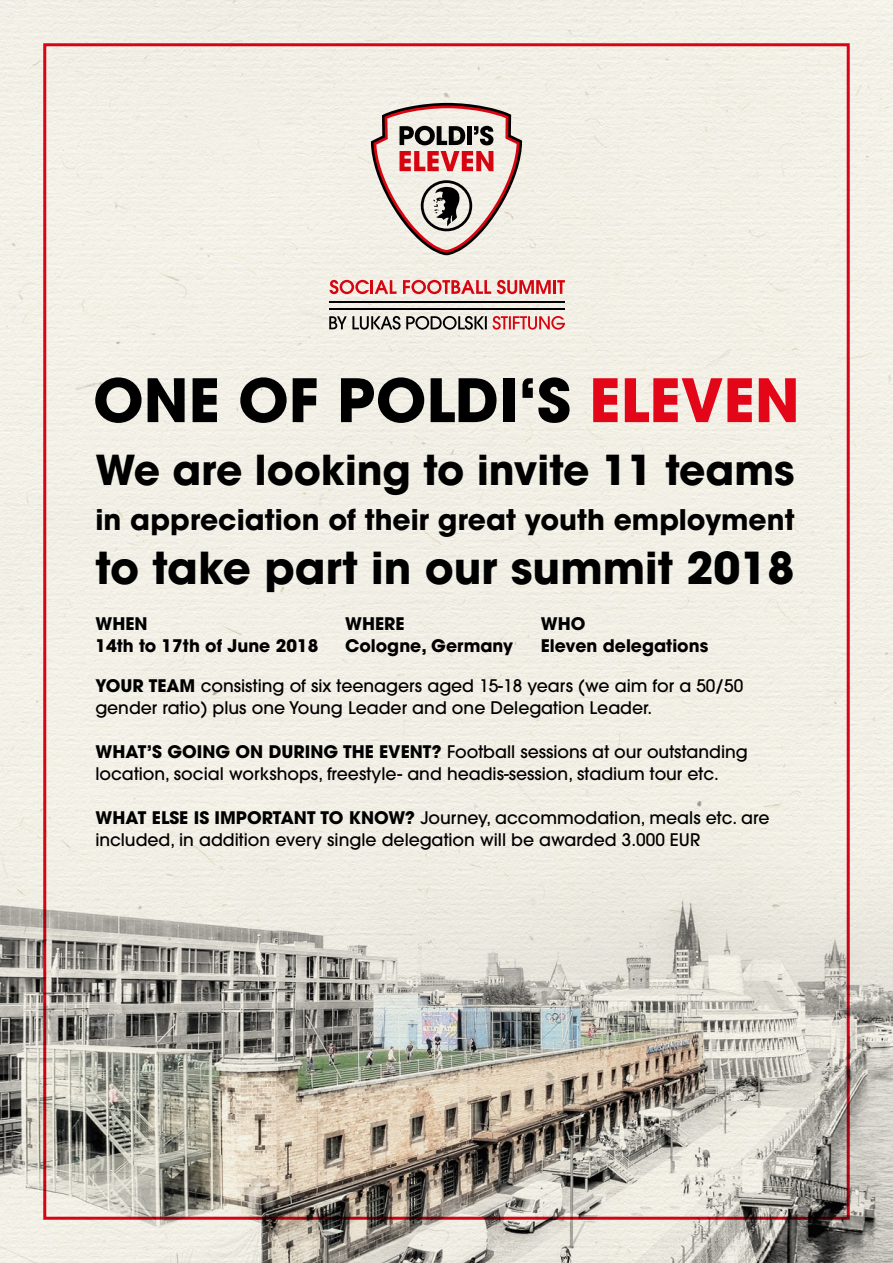
<style>
.page{position:relative;width:893px;height:1263px;background:#fff}
.page>*{position:absolute;margin:0;border:0;box-sizing:border-box;transform-origin:0 0}
.t1{font:700 59.25px "ITC Avant Garde Pro";color:#000}
.t2{font:700 43.65px "ITC Avant Garde Pro";color:#000}
.t3{font:700 40.95px "ITC Avant Garde Pro";color:#000}
.t4{font:700 28.35px "ITC Avant Garde Pro";color:#000}
.t5{font:500 17.25px/21.9px "ITC Avant Garde Pro";color:#000}
.t6{font:700 17.25px/21.9px "ITC Avant Garde Pro";color:#000}
.s1{color:#e30518}
.s2{font-size:28.2px}
.s3{font-weight:700}
</style>
<div class="page">
<img style="left:0;top:0;width:893px;height:1263px">
<svg style="left:329px;top:280px;width:68px;height:14px"></svg>
<svg style="left:403px;top:280px;width:88px;height:14px"></svg>
<svg style="left:497px;top:280px;width:54px;height:14px"></svg>
<hr style="left:553px;top:280px;width:3px;height:14px;background:#e30613">
<svg style="left:557px;top:280px;width:8px;height:14px"></svg>
<svg style="left:329px;top:316px;width:236px;height:14px;background:#b49a95"></svg>
<hr style="left:329px;top:301px;width:236px;height:2px;background:#000">
<hr style="left:329px;top:308px;width:236px;height:2px;background:#000">
<svg style="left:371px;top:103px;width:151px;height:152px;background:#cdb5af"></svg>
<h1 class="t1" style="left:93px;top:361px;width:708px">ONE OF POLDI‘S <span class="s1">ELEVEN</span></h1>
<h3 class="t3" style="left:95px;top:442px;width:701px">We are looking to invite 11 teams</h3>
<h3 class="t4" style="left:95px;top:500px;width:701px">in appreciation of their great <span class="s2">youth employment</span></h3>
<h2 class="t2" style="left:95px;top:539px;width:701px">to take part in our summit 2018</h2>
<p class="t6" style="left:541px;top:613px;width:169px">WHO<br>Eleven delegations</p>
<p class="t6" style="left:95px;top:613px;width:224px">WHEN<br>14th to 17th of June 2018</p>
<p class="t6" style="left:345px;top:613px;width:169px">WHERE<br>Cologne, Germany</p>
<p class="t5" style="left:95px;top:675px;width:649px"><span class="s3">YOUR TEAM</span> consisting of six teenagers aged 15-18 years (we aim for a 50/50 gender ratio) plus one Young Leader and one Delegation Leader.</p>
<p class="t5" style="left:95px;top:741px;width:654px"><span class="s3">WHAT’S GOING ON DURING THE EVENT?</span> Football sessions at our outstanding location, social workshops, freestyle- and headis-session, stadium tour etc.</p>
<p class="t5" style="left:95px;top:807px;width:676px"><span class="s3">WHAT ELSE IS IMPORTANT TO KNOW?</span> Journey, accommodation, meals etc. are included, in addition every single delegation will be awarded 3.000 EUR</p>
</div>
